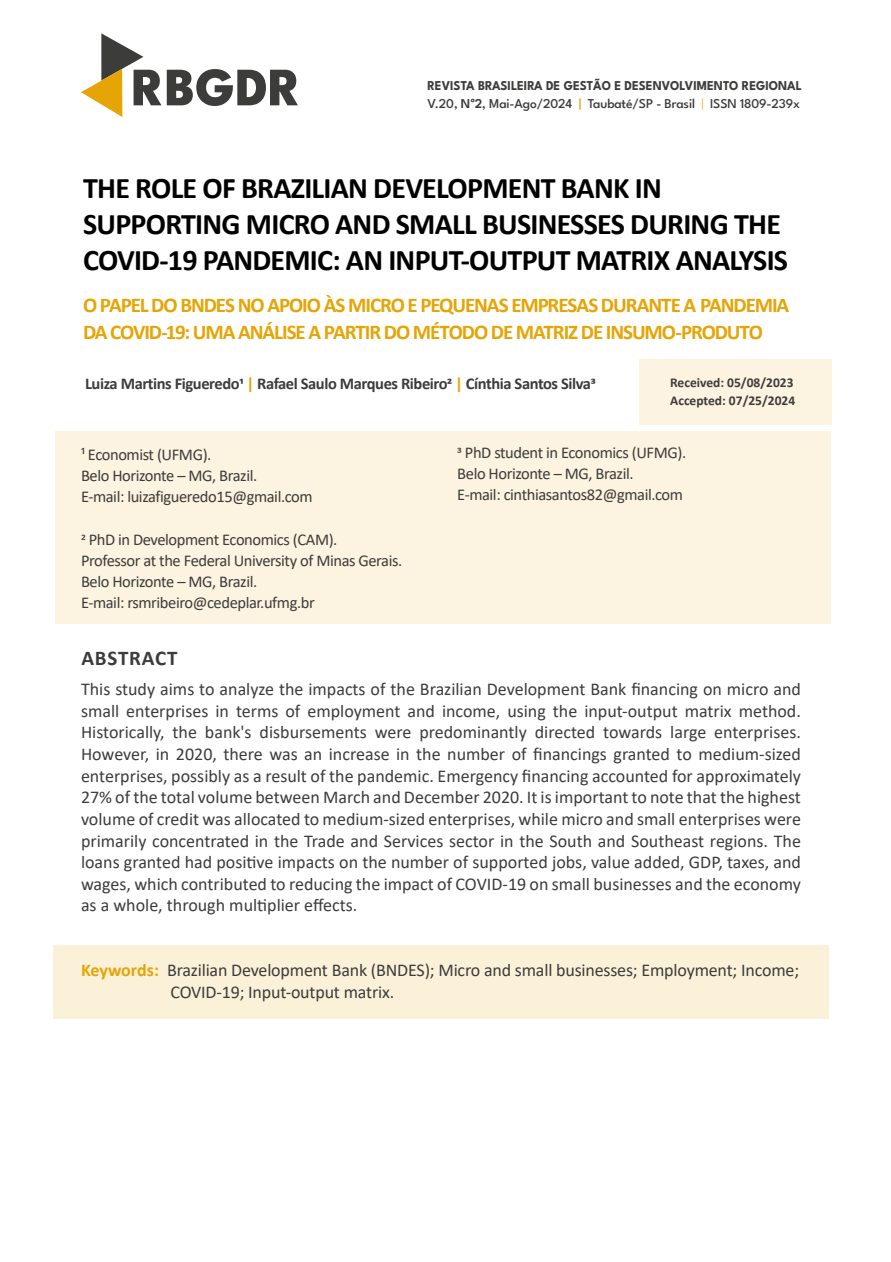
<style>
.page{position:relative;width:891px;height:1262px;background:#fff}
.page>*{position:absolute;margin:0;border:0;box-sizing:border-box;transform-origin:0 0}
.t1{font:800 54px "League Spartan";color:#3c3c3b}
.t2{font:700 30px/36px "Calibri";letter-spacing:-.025em;color:#000}
.t3{font:700 21px/27px "Calibri";letter-spacing:-.05em;color:#e6a405}
.t4{font:700 21px "Calibri";letter-spacing:.04em;color:#3c3c3b}
.t5{font:18px/21.6px "Calibri";letter-spacing:-.01em;color:#3c3c3b;text-align:justify}
.t6{font:16.5px/21px "Calibri";letter-spacing:-.025em;color:#3c3c3b}
.t7{font:700 16.5px "Calibri";letter-spacing:-.025em;color:#3c3c3b}
.t8{font:500 13.5px "League Spartan";letter-spacing:-.01em;color:#3c3c3b}
.t9{font:700 13.5px "League Spartan";color:#3c3c3b;scale:.94 1}
.t10{font:700 13.5px/18px "Calibri";color:#3d3d3c}
.s1{font-weight:600}
.s2{font-family:"Calibri";font-weight:700}
.s3{color:#e6a405}
.s4{font-weight:300;color:#e6a405}
.s5{font-weight:700;color:#e6a405}
</style>
<div class="page">
<div style="left:55px;top:431px;width:776px;height:193px;background:#fcf4e1"></div>
<div style="left:53px;top:945px;width:776px;height:73px;background:#fbf1d9"></div>
<div style="left:639px;top:359px;width:192px;height:66px;background:#fcf4e1"></div>
<svg style="left:81px;top:33px;width:62px;height:84px"></svg>
<h1 class="t1" style="left:132px;top:48px;width:171px">RBGDR</h1>
<p class="t9" style="left:428px;top:76px;width:400px">REVISTA BRASILEIRA DE GESTÃO E DESENVOLVIMENTO REGIONAL</p>
<p class="t8" style="left:428px;top:94px;width:374px">V.20, <span class="s1">N</span><span class="s2">°</span><span class="s1">2</span>, Mai-Ago/2024 <span class="s3">|</span> Taubaté/SP - Brasil <span class="s4">|</span> ISSN 1809-239x</p>
<h2 class="t2" style="left:83px;top:170px;width:707px">THE ROLE OF BRAZILIAN DEVELOPMENT BANK IN<br>SUPPORTING MICRO AND SMALL BUSINESSES DURING THE<br>COVID-19 PANDEMIC: AN INPUT-OUTPUT MATRIX ANALYSIS</h2>
<p class="t3" style="left:83px;top:291px;width:708px">O PAPEL DO BNDES NO APOIO ÀS MICRO E PEQUENAS EMPRESAS DURANTE A PANDEMIA<br>DA COVID-19: UMA ANÁLISE A PARTIR DO MÉTODO DE MATRIZ DE INSUMO-PRODUTO</p>
<p class="t7" style="left:85px;top:372px;width:512px">Luiza Martins Figueredo1 <span class="s3">|</span> Rafael Saulo Marques Ribeiro2 <span class="s3">|</span> Cínthia Santos Silva3</p>
<p class="t10" style="left:670px;top:373px;width:127px">Received: 05/08/2023<br>Accepted: 07/25/2024</p>
<p class="t6" style="left:81px;top:444px;width:233px">¹ Economist (UFMG).<br>Belo Horizonte – MG, Brazil.<br>E-mail: luizafigueredo15@gmail.com</p>
<p class="t6" style="left:81px;top:528px;width:323px">2 PhD in Development Economics (CAM).<br>Professor at the Federal University of Minas Gerais.<br>Belo Horizonte – MG, Brazil.<br>E-mail: rsmribeiro@cedeplar.ufmg.br</p>
<p class="t6" style="left:457px;top:442px;width:230px">3 PhD student in Economics (UFMG).<br>Belo Horizonte – MG, Brazil.<br>E-mail: cinthiasantos82@gmail.com</p>
<p class="t4" style="left:81px;top:643px;width:98px">ABSTRACT</p>
<p class="t5" style="left:81px;top:678px;width:722px">This study aims to analyze the impacts of the Brazilian Development Bank financing on micro and small enterprises in terms of employment and income, using the input-output matrix method.<br>Historically, the bank's disbursements were predominantly directed towards large enterprises.<br>However, in 2020, there was an increase in the number of financings granted to medium-sized enterprises, possibly as a result of the pandemic. Emergency financing accounted for approximately 27% of the total volume between March and December 2020. It is important to note that the highest volume of credit was allocated to medium-sized enterprises, while micro and small enterprises were primarily concentrated in the Trade and Services sector in the South and Southeast regions. The loans granted had positive impacts on the number of supported jobs, value added, GDP, taxes, and wages, which contributed to reducing the impact of COVID-19 on small businesses and the economy as a whole, through multiplier effects.</p>
<p class="t5" style="left:170px;top:959px;width:630px;text-indent:-89px"><span class="s5">Keywords:</span> Brazilian Development Bank (BNDES); Micro and small businesses; Employment; Income;<br>COVID-19; Input-output matrix.</p>
</div>
